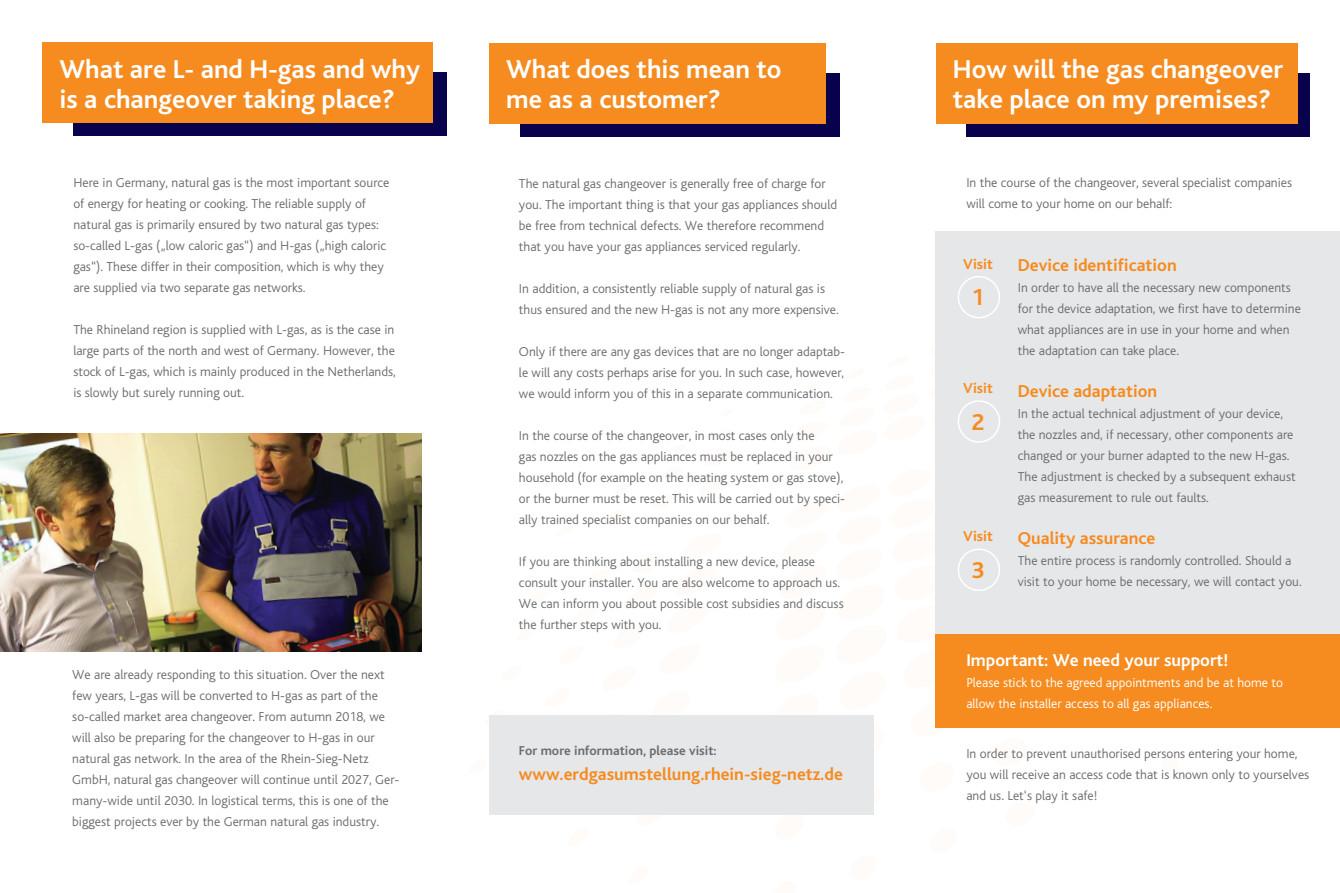
<style>
.page{position:relative;width:1340px;height:893px;background:#fff}
.page>*{position:absolute;margin:0;border:0;box-sizing:border-box;transform-origin:0 0}
.t1{font:700 27px/30px "Bliss";color:#fff}
.t2{font:700 24px "Bliss";color:#f68b1f}
.t3{font:700 18px "Bliss";color:#f68b1f}
.t4{font:700 18px "Bliss";color:#fff}
.t5{font:700 15px "Bliss";color:#f68b1f}
.t6{font:300 13.5px/21px "Bliss";color:#6c6d70}
.t7{font:300 13.5px/21px "Bliss";color:#fff}
.t8{font:700 13.5px "Bliss";color:#6c6d70}
</style>
<div class="page">
<div style="left:935px;top:232px;width:404px;height:402px;background:#e6e7e9"></div>
<div style="left:935px;top:634px;width:404px;height:94px;background:#f68b1f"></div>
<div style="left:489px;top:715px;width:385px;height:99px;background:#e6e7e9"></div>
<div style="left:73px;top:72px;width:373px;height:64px;background:#08014c"></div>
<div style="left:519px;top:73px;width:320px;height:64px;background:#08014c"></div>
<div style="left:966px;top:73px;width:344px;height:64px;background:#08014c"></div>
<div style="left:43px;top:43px;width:389px;height:80px;background:#f68b1f"></div>
<div style="left:489px;top:43px;width:336px;height:81px;background:#f68b1f"></div>
<div style="left:935px;top:43px;width:362px;height:81px;background:#f68b1f"></div>
<img style="left:0;top:434px;width:421px;height:218px">
<div style="left:957px;top:276px;width:43px;height:42px;border:2px solid #fff;border-radius:50%"></div>
<div style="left:957px;top:549px;width:43px;height:42px;border:2px solid #fff;border-radius:50%"></div>
<div style="left:957px;top:400px;width:43px;height:43px;border:2px solid #fff;border-radius:50%"></div>
<h1 class="t1" style="left:60px;top:55px;width:362px">What are L- and H-gas and why is a changeover taking place?</h1>
<h1 class="t1" style="left:952px;top:55px;width:332px">How will the gas changeover take place on my premises?</h1>
<h1 class="t1" style="left:506px;top:55px;width:277px">What does this mean to me as a customer?</h1>
<p class="t6" style="left:73px;top:172px;width:317px">Here in Germany, natural gas is the most important source of energy for heating or cooking. The reliable supply of natural gas is primarily ensured by two natural gas types: so-called L-gas („low caloric gas“) and H-gas („high caloric gas“). These differ in their composition, which is why they are supplied via two separate gas networks.</p>
<p class="t6" style="left:73px;top:319px;width:324px;text-align:justify">The Rhineland region is supplied with L-gas, as is the case in large parts of the north and west of Germany. However, the stock of L-gas, which is mainly produced in the Netherlands, is slowly but surely running out.</p>
<p class="t6" style="left:72px;top:664px;width:329px">We are already responding to this situation. Over the next few years, L-gas will be converted to H-gas as part of the so-called market area changeover. From autumn 2018, we will also be preparing for the changeover to H-gas in our natural gas network. In the area of the Rhein-Sieg-Netz GmbH, natural gas changeover will continue until 2027, Ger&shy;many-wide until 2030. In logistical terms, this is one of the biggest projects ever by the German natural gas industry.</p>
<p class="t6" style="left:519px;top:173px;width:320px">The natural gas changeover is generally free of charge for you. The important thing is that your gas appliances should be free from technical defects. We therefore recommend that you have your gas appliances serviced regularly.</p>
<p class="t6" style="left:519px;top:278px;width:321px">In addition, a consistently reliable supply of natural gas is thus ensured and the new H-gas is not any more expensive.</p>
<p class="t6" style="left:519px;top:341px;width:327px;text-align:justify">Only if there are any gas devices that are no longer adaptab&shy;le will any costs perhaps arise for you. In such case, however, we would inform you of this in a separate communication.</p>
<p class="t6" style="left:519px;top:425px;width:327px">In the course of the changeover, in most cases only the<br>gas nozzles on the gas appliances must be replaced in your household (for example on the heating system or gas stove), or the burner must be reset. This will be carried out by speci&shy;ally trained specialist companies on our behalf.</p>
<p class="t6" style="left:519px;top:551px;width:326px">If you are thinking about installing a new device, please consult your installer. You are also welcome to approach us.<br>We can inform you about possible cost subsidies and discuss the further steps with you.</p>
<p class="t8" style="left:519px;top:744px;width:199px">For more information, please visit:</p>
<h3 class="t3" style="left:519px;top:765px;width:325px">www.erdgasumstellung.rhein-sieg-netz.de</h3>
<p class="t6" style="left:966px;top:172px;width:327px">In the course of the changeover, several specialist companies will come to your home on our behalf:</p>
<p class="t5" style="left:963px;top:256px;width:31px">Visit</p>
<h2 class="t2" style="left:971px;top:285px;width:15px">1</h2>
<p class="t5" style="left:963px;top:380px;width:31px">Visit</p>
<h2 class="t2" style="left:971px;top:409px;width:15px">2</h2>
<p class="t5" style="left:963px;top:529px;width:31px">Visit</p>
<h2 class="t2" style="left:971px;top:558px;width:15px">3</h2>
<h3 class="t3" style="left:1017px;top:255px;width:160px">Device identification</h3>
<p class="t6" style="left:1017px;top:277px;width:285px">In order to have all the necessary new components for the device adaptation, we first have to determine what appliances are in use in your home and when the adaptation can take place.</p>
<h3 class="t3" style="left:1017px;top:381px;width:141px">Device adaptation</h3>
<p class="t6" style="left:1017px;top:403px;width:279px">In the actual technical adjustment of your device, the nozzles and, if necessary, other components are changed or your burner adapted to the new H-gas.<br>The adjustment is checked by a subsequent exhaust gas measurement to rule out faults.</p>
<h3 class="t3" style="left:1017px;top:528px;width:139px">Quality assurance</h3>
<p class="t6" style="left:1017px;top:550px;width:285px">The entire process is randomly controlled. Should a visit to your home be necessary, we will contact you.</p>
<h3 class="t4" style="left:966px;top:651px;width:263px">Important: We need your support!</h3>
<p class="t7" style="left:966px;top:672px;width:318px">Please stick to the agreed appointments and be at home to allow the installer access to all gas appliances.</p>
<p class="t6" style="left:966px;top:744px;width:344px">In order to prevent unauthorised persons entering your home, you will receive an access code that is known only to yourselves and us. Let‘s play it safe!</p>
</div>
